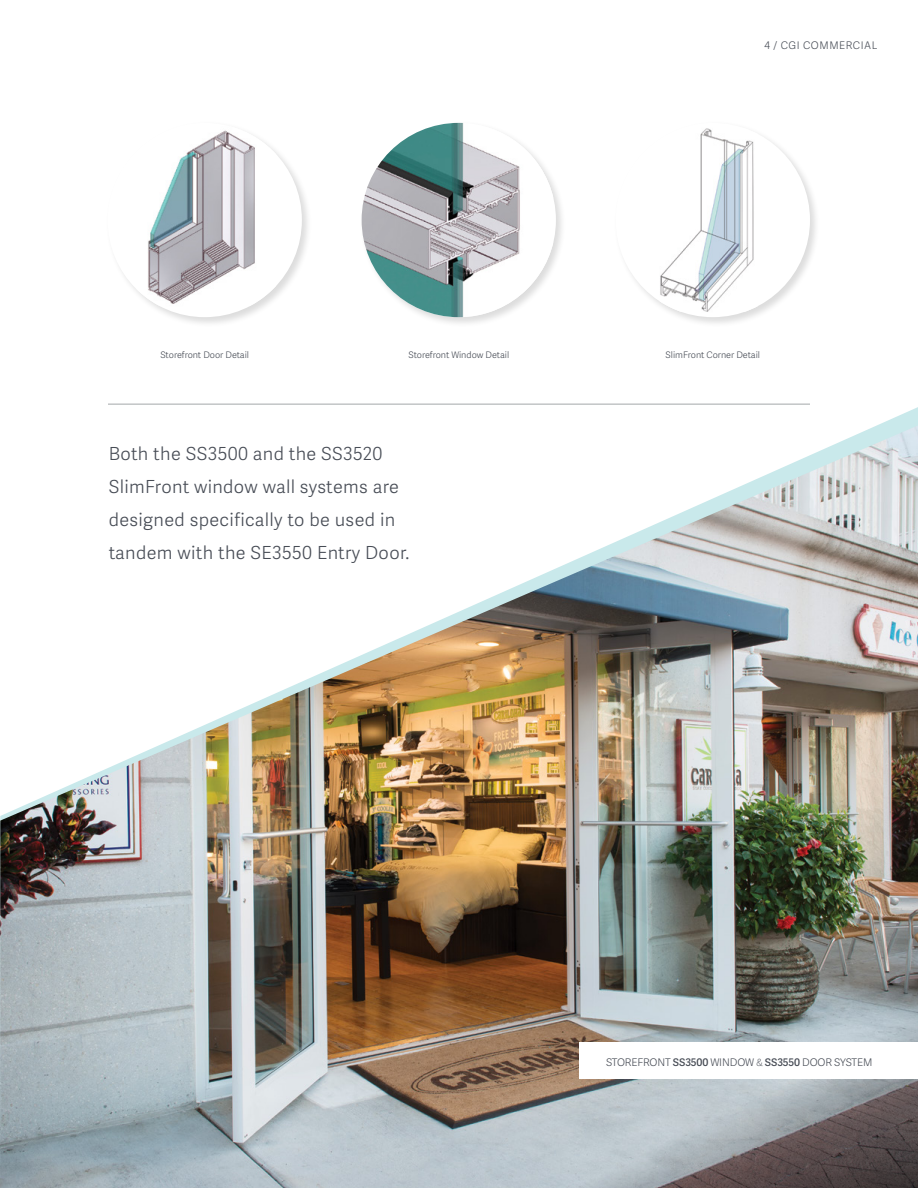
<style>
.page{position:relative;width:918px;height:1188px;background:#fff}
.page>*{position:absolute;margin:0;border:0;box-sizing:border-box;transform-origin:0 0}
.t1{font:300 18px/33px "Adelle Sans";letter-spacing:.02em;color:#474c55}
.t2{font:300 10.5px "Adelle Sans";letter-spacing:-.01em;color:#474c55}
.t3{font:300 10.5px "Adelle Sans";letter-spacing:.05em;color:#474c55}
.t4{font:300 9px "Adelle Sans";color:#474c55}
.s1{font-weight:600}
.s2{font-weight:100}
</style>
<div class="page">
<div style="left:105px;top:121px;width:207px;height:207px;background:#000;opacity:.14"></div>
<div style="left:108px;top:123px;width:194px;height:194px;background:#fff;border-radius:50%"></div>
<img style="left:136px;top:126px;width:140px;height:180px">
<div style="left:359px;top:121px;width:207px;height:207px;background:#000;opacity:.14"></div>
<img style="left:362px;top:123px;width:191px;height:194px">
<div style="left:613px;top:121px;width:207px;height:207px;background:#000;opacity:.14"></div>
<div style="left:616px;top:123px;width:194px;height:194px;background:#fff;border-radius:50%"></div>
<img style="left:659px;top:128px;width:99px;height:184px">
<hr style="left:108px;top:404px;width:702px;height:1px;background:#a3a7a9">
<img style="left:232px;top:425px;width:686px;height:288px">
<img style="left:0;top:713px;width:918px;height:475px">
<div style="left:579px;top:1042px;width:339px;height:37px;background:#fff"></div>
<p class="t3" style="left:765px;top:38px;width:114px">4 / CGI COMMERCIAL</p>
<p class="t4" style="left:160px;top:349px;width:90px">Storefront Door Detail</p>
<p class="t4" style="left:408px;top:349px;width:102px">Storefront Window Detail</p>
<p class="t4" style="left:666px;top:349px;width:96px">SlimFront Corner Detail</p>
<p class="t1" style="left:109px;top:436px;width:302px">Both the SS3500 and the SS3520<br>SlimFront window wall systems are designed specifically to be used in tandem with the SE3550 Entry Door.</p>
<p class="t2" style="left:606px;top:1054px;width:268px">STOREFRONT <span class="s1">SS3500</span> WINDOW <span class="s2">&amp;</span> <span class="s1">SS3550</span> DOOR SYSTEM</p>
</div>
